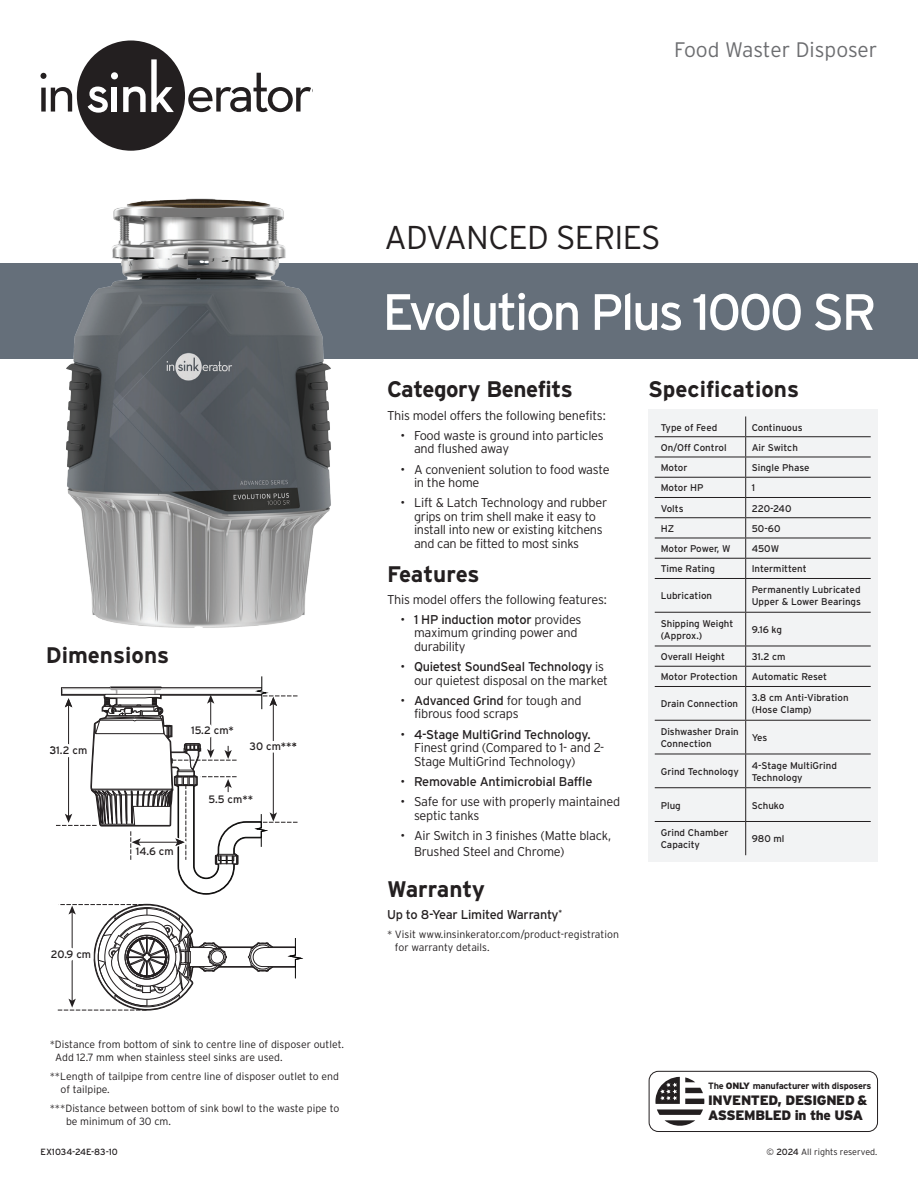
<style>
.page{position:relative;width:918px;height:1188px;background:#fff}
.page>*{position:absolute;margin:0;border:0;box-sizing:border-box;transform-origin:0 0}
.t1{font:51px "Interstate";letter-spacing:-.05em;color:#fff}
.t2{font:300 33px "Interstate";letter-spacing:-.02em;color:#231f20}
.t3{font:700 22.5px "Interstate";letter-spacing:-.005em;color:#231f20}
.t4{font:300 21px "Interstate";color:#6c6d70}
.t5{font:900 13.65px/14.7px "Interstate";letter-spacing:-.025em;color:#231f20}
.t6{font:300 12.75px/13.5px "Interstate";letter-spacing:-.02em;color:#231f20}
.t7{font:12.75px "Interstate";letter-spacing:-.02em;color:#231f20}
.t8{font:10.8px "Interstate";color:#231f20}
.t9{font:300 10.5px/12.6px "Interstate";color:#231f20}
.t10{font:9.75px/11.7px "Interstate";color:#231f20}
.t11{font:700 9.15px "Interstate";letter-spacing:-.025em;color:#231f20}
.t12{font:300 9px "Interstate";color:#231f20}
.t13{font:9px "Interstate";color:#231f20}
.s1{font-weight:400}
.s2{font-weight:300}
.s3{font-weight:900}
</style>
<div class="page">
<div style="left:0;top:263px;width:918px;height:96px;background:#656f7a"></div>
<div style="left:77px;top:41px;width:108px;height:110px;background:#231f20;border-radius:50%"></div>
<svg style="left:40px;top:73px;width:32px;height:39px"></svg>
<svg style="left:88px;top:87px;width:20px;height:26px"></svg>
<div style="left:112px;top:87px;width:5px;height:25px;background:#fff"></div>
<div style="left:111px;top:72px;width:7px;height:7px;background:#fff;border-radius:50%"></div>
<svg style="left:123px;top:59px;width:51px;height:53px"></svg>
<svg style="left:188px;top:73px;width:123px;height:39px"></svg>
<div style="left:648px;top:410px;width:229px;height:452px;background:#f2f3f4"></div>
<hr style="left:655px;top:436px;width:91px;height:1px;background:#231f20">
<hr style="left:746px;top:436px;width:125px;height:1px;background:#231f20">
<hr style="left:655px;top:457px;width:91px;height:1px;background:#231f20">
<hr style="left:746px;top:457px;width:125px;height:1px;background:#231f20">
<hr style="left:655px;top:477px;width:91px;height:1px;background:#231f20">
<hr style="left:746px;top:477px;width:125px;height:1px;background:#231f20">
<hr style="left:655px;top:497px;width:91px;height:1px;background:#231f20">
<hr style="left:746px;top:497px;width:125px;height:1px;background:#231f20">
<hr style="left:655px;top:517px;width:91px;height:1px;background:#231f20">
<hr style="left:746px;top:517px;width:125px;height:1px;background:#231f20">
<hr style="left:655px;top:538px;width:91px;height:1px;background:#231f20">
<hr style="left:746px;top:538px;width:125px;height:1px;background:#231f20">
<hr style="left:655px;top:558px;width:91px;height:1px;background:#231f20">
<hr style="left:746px;top:558px;width:125px;height:1px;background:#231f20">
<svg style="left:745px;top:416px;width:1px;height:162px"></svg>
<hr style="left:655px;top:578px;width:91px;height:1px;background:#231f20">
<hr style="left:746px;top:578px;width:125px;height:1px;background:#231f20">
<hr style="left:745px;top:579px;width:1px;height:33px;background:#231f20">
<hr style="left:655px;top:612px;width:91px;height:1px;background:#231f20">
<hr style="left:746px;top:612px;width:125px;height:1px;background:#231f20">
<hr style="left:745px;top:613px;width:1px;height:33px;background:#231f20">
<hr style="left:655px;top:646px;width:91px;height:1px;background:#231f20">
<hr style="left:746px;top:646px;width:125px;height:1px;background:#231f20">
<hr style="left:655px;top:666px;width:91px;height:1px;background:#231f20">
<hr style="left:746px;top:666px;width:125px;height:1px;background:#231f20">
<svg style="left:745px;top:646px;width:1px;height:40px"></svg>
<hr style="left:655px;top:686px;width:91px;height:1px;background:#231f20">
<hr style="left:746px;top:686px;width:125px;height:1px;background:#231f20">
<hr style="left:745px;top:687px;width:1px;height:33px;background:#231f20">
<hr style="left:655px;top:720px;width:91px;height:1px;background:#231f20">
<hr style="left:746px;top:720px;width:125px;height:1px;background:#231f20">
<hr style="left:745px;top:721px;width:1px;height:33px;background:#231f20">
<hr style="left:655px;top:754px;width:91px;height:1px;background:#231f20">
<hr style="left:746px;top:754px;width:125px;height:1px;background:#231f20">
<hr style="left:745px;top:754px;width:1px;height:33px;background:#231f20">
<hr style="left:655px;top:787px;width:91px;height:1px;background:#231f20">
<hr style="left:746px;top:787px;width:125px;height:1px;background:#231f20">
<hr style="left:745px;top:788px;width:1px;height:33px;background:#231f20">
<hr style="left:655px;top:821px;width:91px;height:1px;background:#231f20">
<hr style="left:746px;top:821px;width:125px;height:1px;background:#231f20">
<hr style="left:745px;top:822px;width:1px;height:33px;background:#231f20">
<img style="left:66px;top:198px;width:265px;height:430px">
<div style="left:652px;top:1074px;width:55px;height:55px;background:#fff;border:6px solid #fff;border-radius:50%"></div>
<svg style="left:655px;top:1077px;width:49px;height:51px"></svg>
<div style="left:649px;top:1071px;width:229px;height:61px;border:1px solid #231f20;border-radius:9px"></div>
<svg style="left:56px;top:676px;width:247px;height:335px"></svg>
<h3 class="t4" style="left:674px;top:38px;width:205px">Food Waster Disposer</h3>
<h3 class="t3" style="left:46px;top:643px;width:125px">Dimensions</h3>
<p class="t8" style="left:50px;top:744px;width:39px">31.2 cm</p>
<p class="t8" style="left:136px;top:845px;width:39px">14.6 cm</p>
<p class="t8" style="left:191px;top:725px;width:44px">15.2 cm*</p>
<p class="t8" style="left:250px;top:740px;width:49px">30 cm***</p>
<p class="t8" style="left:208px;top:793px;width:46px">5.5 cm**</p>
<p class="t8" style="left:51px;top:948px;width:42px">20.9 cm</p>
<p class="t9" style="left:55px;top:1038px;width:290px;text-indent:-5px">*Distance from bottom of sink to centre line of disposer outlet.<br>Add 12.7 mm when stainless steel sinks are used.</p>
<p class="t9" style="left:61px;top:1070px;width:280px;text-indent:-11px">**Length of tailpipe from centre line of disposer outlet to end of tailpipe.</p>
<p class="t9" style="left:66px;top:1102px;width:275px;text-indent:-16px">***Distance between bottom of sink bowl to the waste pipe to be minimum of 30 cm.</p>
<p class="t13" style="left:40px;top:1146px;width:79px">EX1034-24E-83-10</p>
<h2 class="t2" style="left:384px;top:219px;width:278px">ADVANCED SERIES</h2>
<h1 class="t1" style="left:382px;top:283px;width:496px">Evolution Plus 1000 SR</h1>
<h3 class="t3" style="left:387px;top:377px;width:187px">Category Benefits</h3>
<p class="t6" style="left:387px;top:408px;width:220px">This model offers the following benefits:</p>
<p class="t6" style="left:414px;top:428px;width:191px;text-indent:-14px">• Food waste is ground into particles and flushed away</p>
<p class="t6" style="left:414px;top:462px;width:197px;text-indent:-14px">• A convenient solution to food waste in the home</p>
<p class="t6" style="left:414px;top:496px;width:195px;text-indent:-14px">• Lift &amp; Latch Technology and rubber grips on trim shell make it easy to install into new or existing kitchens and can be fitted to most sinks</p>
<h3 class="t3" style="left:387px;top:561px;width:94px">Features</h3>
<p class="t6" style="left:387px;top:592px;width:221px">This model offers the following features:</p>
<p class="t6" style="left:414px;top:613px;width:169px;text-indent:-14px">• <span class="s1">1 HP induction motor</span> provides maximum grinding power and durability</p>
<p class="t6" style="left:401px;top:660px;width:209px;text-align:right">• <span class="s1">Quietest SoundSeal Technology</span> is our quietest disposal on the market</p>
<p class="t6" style="left:414px;top:694px;width:169px;text-indent:-14px">• <span class="s1">Advanced Grind</span> for tough and fibrous food scraps</p>
<p class="t6" style="left:414px;top:727px;width:192px;text-indent:-14px">• <span class="s1">4-Stage MultiGrind Technology.<br></span>Finest grind (Compared to 1- and 2-<br>Stage MultiGrind Technology)</p>
<p class="t7" style="left:401px;top:774px;width:193px"><span class="s2">•</span> Removable Antimicrobial Baffle</p>
<p class="t6" style="left:414px;top:795px;width:208px;text-indent:-14px">• Safe for use with properly maintained septic tanks</p>
<p class="t6" style="left:414px;top:827px;width:199px;line-height:16.5px;text-indent:-14px">• Air Switch in 3 finishes (Matte black,<br>Brushed Steel and Chrome)</p>
<h3 class="t3" style="left:387px;top:876px;width:100px">Warranty</h3>
<p class="t7" style="left:387px;top:907px;width:177px">Up to 8-Year Limited Warranty<sup>*</sup></p>
<p class="t9" style="left:395px;top:928px;width:226px;text-indent:-8px">* Visit www.insinkerator.com/product-registration for warranty details.</p>
<h3 class="t3" style="left:648px;top:377px;width:153px">Specifications</h3>
<p class="t10" style="left:661px;top:421px;width:58px">Type of Feed</p>
<p class="t10" style="left:752px;top:421px;width:52px">Continuous</p>
<p class="t10" style="left:661px;top:441px;width:67px">On/Off Control</p>
<p class="t10" style="left:752px;top:441px;width:48px">Air Switch</p>
<p class="t10" style="left:661px;top:462px;width:28px">Motor</p>
<p class="t10" style="left:752px;top:462px;width:59px">Single Phase</p>
<p class="t10" style="left:661px;top:482px;width:44px">Motor HP</p>
<p class="t10" style="left:752px;top:482px;width:5px">1</p>
<p class="t10" style="left:661px;top:502px;width:24px">Volts</p>
<p class="t10" style="left:752px;top:502px;width:41px">220-240</p>
<p class="t10" style="left:661px;top:522px;width:15px">HZ</p>
<p class="t10" style="left:752px;top:522px;width:30px">50-60</p>
<p class="t10" style="left:661px;top:543px;width:71px">Motor Power, W</p>
<p class="t10" style="left:752px;top:543px;width:29px">450W</p>
<p class="t10" style="left:661px;top:563px;width:56px">Time Rating</p>
<p class="t10" style="left:752px;top:563px;width:56px">Intermittent</p>
<p class="t10" style="left:661px;top:590px;width:53px">Lubrication</p>
<p class="t10" style="left:752px;top:584px;width:111px">Permanently Lubricated<br>Upper &amp; Lower Bearings</p>
<p class="t10" style="left:661px;top:618px;width:74px">Shipping Weight (Approx.)</p>
<p class="t10" style="left:752px;top:624px;width:32px">9.16 kg</p>
<p class="t10" style="left:661px;top:651px;width:66px">Overall Height</p>
<p class="t10" style="left:752px;top:651px;width:35px">31.2 cm</p>
<p class="t10" style="left:661px;top:671px;width:78px">Motor Protection</p>
<p class="t10" style="left:752px;top:671px;width:77px">Automatic Reset</p>
<p class="t10" style="left:661px;top:698px;width:79px">Drain Connection</p>
<p class="t10" style="left:752px;top:692px;width:98px">3.8 cm Anti-Vibration (Hose Clamp)</p>
<p class="t10" style="left:661px;top:726px;width:80px">Dishwasher Drain<br>Connection</p>
<p class="t10" style="left:752px;top:732px;width:17px">Yes</p>
<p class="t10" style="left:661px;top:765px;width:80px">Grind Technology</p>
<p class="t10" style="left:752px;top:760px;width:87px">4-Stage MultiGrind<br>Technology</p>
<p class="t10" style="left:661px;top:799px;width:22px">Plug</p>
<p class="t10" style="left:752px;top:799px;width:34px">Schuko</p>
<p class="t10" style="left:661px;top:827px;width:69px">Grind Chamber<br>Capacity</p>
<p class="t10" style="left:752px;top:833px;width:34px">980 ml</p>
<p class="t11" style="left:708px;top:1080px;width:165px">The <span class="s3">ONLY</span> manufacturer with disposers</p>
<p class="t5" style="left:708px;top:1093px;width:161px">INVENTED, DESIGNED &amp;<br>ASSEMBLED in the USA</p>
<p class="t12" style="left:767px;top:1146px;width:112px">© <span class="s1">2024</span> All rights reserved.</p>
</div>
